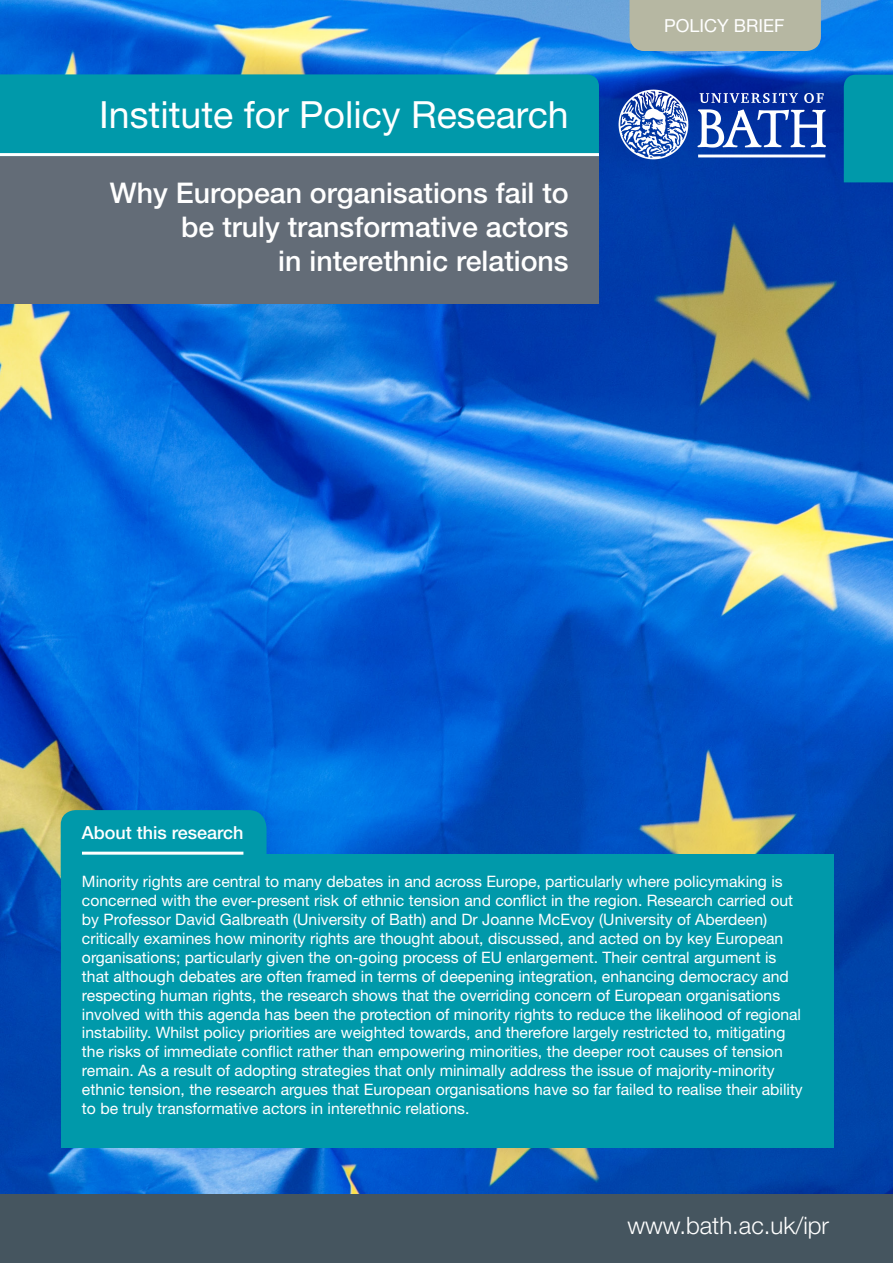
<style>
.page{position:relative;width:893px;height:1263px;background:#fff}
.page>*{position:absolute;margin:0;border:0;box-sizing:border-box;transform-origin:0 0}
.t1{font:37.5px "Helvetica Neue LT Std";color:#fff}
.t2{font:500 28.5px/34.2px "Helvetica Neue LT Std";color:#fff;text-align:right}
.t3{font:300 24px "Helvetica Neue LT Std";color:#fff}
.t4{font:500 18px "Helvetica Neue LT Std";color:#fff}
.t5{font:18px "Helvetica Neue LT Std";color:#fff}
.t6{font:15.75px/18.9px "Helvetica Neue LT Std";color:#fff}
</style>
<div class="page">
<img style="left:0;top:0;width:893px;height:1195px">
<div style="left:61px;top:810px;width:206px;height:45px;background:#09a"></div>
<div style="left:0;top:155px;width:599px;height:149px;background:#636c77"></div>
<div style="left:0;top:1195px;width:893px;height:68px;background:#45555f"></div>
<div style="left:844px;top:75px;width:49px;height:107px;background:#09a"></div>
<div style="left:0;top:74px;width:599px;height:79px;background:#09a"></div>
<hr style="left:0;top:153px;width:599px;height:3px;background:#fff">
<div style="left:61px;top:855px;width:772px;height:293px;background:#09a"></div>
<div style="left:630px;top:0;width:191px;height:51px;background:#b6b7a2"></div>
<img style="left:609px;top:80px;width:216px;height:89px">
<hr style="left:82px;top:852px;width:161px;height:3px;background:#fff">
<p class="t1" style="left:99px;top:92px;width:471px">Institute for Policy Research</p>
<p class="t2" style="left:110px;top:175px;width:460px">Why European organisations fail to be truly transformative actors</p>
<p class="t2" style="left:278px;top:244px;width:292px">in interethnic relations</p>
<p class="t5" style="left:664px;top:15px;width:122px">POLICY BRIEF</p>
<p class="t4" style="left:82px;top:822px;width:163px">About this research</p>
<p class="t6" style="left:82px;top:872px;width:722px">Minority rights are central to many debates in and across Europe, particularly where policymaking is concerned with the ever-present risk of ethnic tension and conflict in the region. Research carried out by Professor David Galbreath (University of Bath) and Dr Joanne McEvoy (University of Aberdeen) critically examines how minority rights are thought about, discussed, and acted on by key European organisations; particularly given the on-going process of EU enlargement. Their central argument is that although debates are often framed in terms of deepening integration, enhancing democracy and respecting human rights, the research shows that the overriding concern of European organisations involved with this agenda has been the protection of minority rights to reduce the likelihood of regional instability. Whilst policy priorities are weighted towards, and therefore largely restricted to, mitigating the risks of immediate conflict rather than empowering minorities, the deeper root causes of tension remain. As a result of adopting strategies that only minimally address the issue of majority-minority ethnic tension, the research argues that European organisations have so far failed to realise their ability to be truly transformative actors in interethnic relations.</p>
<p class="t3" style="left:627px;top:1211px;width:203px">www.bath.ac.uk/ipr</p>
</div>
